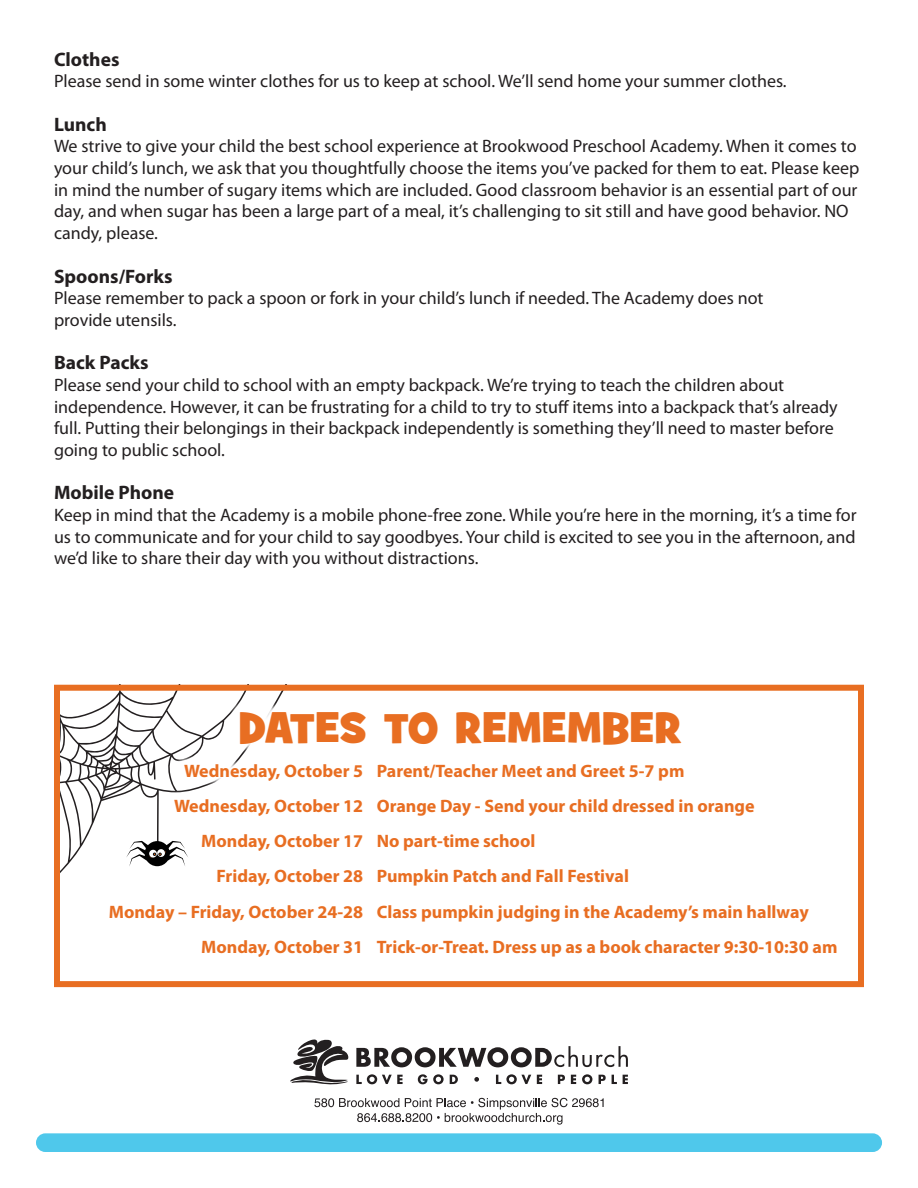
<style>
.page{position:relative;width:918px;height:1188px;background:#fff}
.page>*{position:absolute;margin:0;border:0;box-sizing:border-box;transform-origin:0 0}
.t1{font:43.5px "Grilled Cheese BTN";letter-spacing:.025em;color:#e86e22}
.t2{font:700 19.5px "Myriad Pro";color:#231f20}
.t3{font:18px/21.6px "Myriad Pro";color:#231f20}
.t4{font:700 18px "Myriad Pro";color:#e86e22}
</style>
<div class="page">
<svg style="left:61px;top:692px;width:222px;height:180px"></svg>
<div style="left:54px;top:685px;width:810px;height:302px;border:6px solid #e86e22"></div>
<svg style="left:290px;top:1039px;width:59px;height:46px"></svg>
<svg style="left:356px;top:1046px;width:272px;height:21px"></svg>
<svg style="left:356px;top:1074px;width:47px;height:10px"></svg>
<svg style="left:418px;top:1074px;width:26px;height:10px"></svg>
<svg style="left:450px;top:1075px;width:8px;height:9px"></svg>
<svg style="left:474px;top:1077px;width:5px;height:5px"></svg>
<svg style="left:496px;top:1074px;width:35px;height:10px"></svg>
<svg style="left:537px;top:1075px;width:5px;height:9px"></svg>
<svg style="left:558px;top:1075px;width:7px;height:9px"></svg>
<svg style="left:571px;top:1075px;width:5px;height:9px"></svg>
<svg style="left:582px;top:1074px;width:10px;height:10px"></svg>
<svg style="left:599px;top:1075px;width:7px;height:9px"></svg>
<svg style="left:612px;top:1075px;width:5px;height:9px"></svg>
<svg style="left:623px;top:1075px;width:5px;height:9px"></svg>
<svg style="left:314px;top:1098px;width:290px;height:27px"></svg>
<div style="left:36px;top:1133px;width:846px;height:19px;background:#4fc8eb;border-radius:9px"></div>
<div style="left:100px;top:702px;width:746px;height:264px;background:#fff"></div>
<p class="t2" style="left:54px;top:46px;width:67px">Clothes</p>
<p class="t3" style="left:54px;top:70px;width:734px">Please send in some winter clothes for us to keep at school. We’ll send home your summer clothes.</p>
<p class="t2" style="left:54px;top:112px;width:54px">Lunch</p>
<p class="t3" style="left:54px;top:135px;width:807px">We strive to give your child the best school experience at Brookwood Preschool Academy. When it comes to your child’s lunch, we ask that you thoughtfully choose the items you’ve packed for them to eat. Please keep in mind the number of sugary items which are included. Good classroom behavior is an essential part of our day, and when sugar has been a large part of a meal, it’s challenging to sit still and have good behavior. NO candy, please.</p>
<p class="t2" style="left:54px;top:263px;width:120px">Spoons/Forks</p>
<p class="t3" style="left:54px;top:287px;width:711px">Please remember to pack a spoon or fork in your child’s lunch if needed. The Academy does not provide utensils.</p>
<p class="t2" style="left:54px;top:350px;width:96px">Back Packs</p>
<p class="t3" style="left:54px;top:374px;width:785px">Please send your child to school with an empty backpack. We’re trying to teach the children about independence. However, it can be frustrating for a child to try to stuff items into a backpack that’s already full. Putting their belongings in their backpack independently is something they’ll need to master before going to public school.</p>
<p class="t2" style="left:54px;top:480px;width:122px">Mobile Phone</p>
<p class="t3" style="left:54px;top:504px;width:804px;text-align:justify">Keep in mind that the Academy is a mobile phone-free zone. While you’re here in the morning, it’s a time for us to communicate and for your child to say goodbyes. Your child is excited to see you in the afternoon, and we’d like to share their day with you without distractions.</p>
<p class="t1" style="left:239px;top:699px;width:445px">DATES TO REMEMBER</p>
<p class="t4" style="left:184px;top:759px;width:502px">Wednesday, October 5 Parent/Teacher Meet and Greet 5-7 pm</p>
<p class="t4" style="left:174px;top:794px;width:582px">Wednesday, October 12 Orange Day - Send your child dressed in orange</p>
<p class="t4" style="left:201px;top:830px;width:336px">Monday, October 17 No part-time school</p>
<p class="t4" style="left:216px;top:865px;width:414px">Friday, October 28 Pumpkin Patch and Fall Festival</p>
<p class="t4" style="left:109px;top:900px;width:702px">Monday – Friday, October 24-28 Class pumpkin judging in the Academy’s main hallway</p>
<p class="t4" style="left:201px;top:935px;width:638px">Monday, October 31 Trick-or-Treat. Dress up as a book character 9:30-10:30 am</p>
</div>
